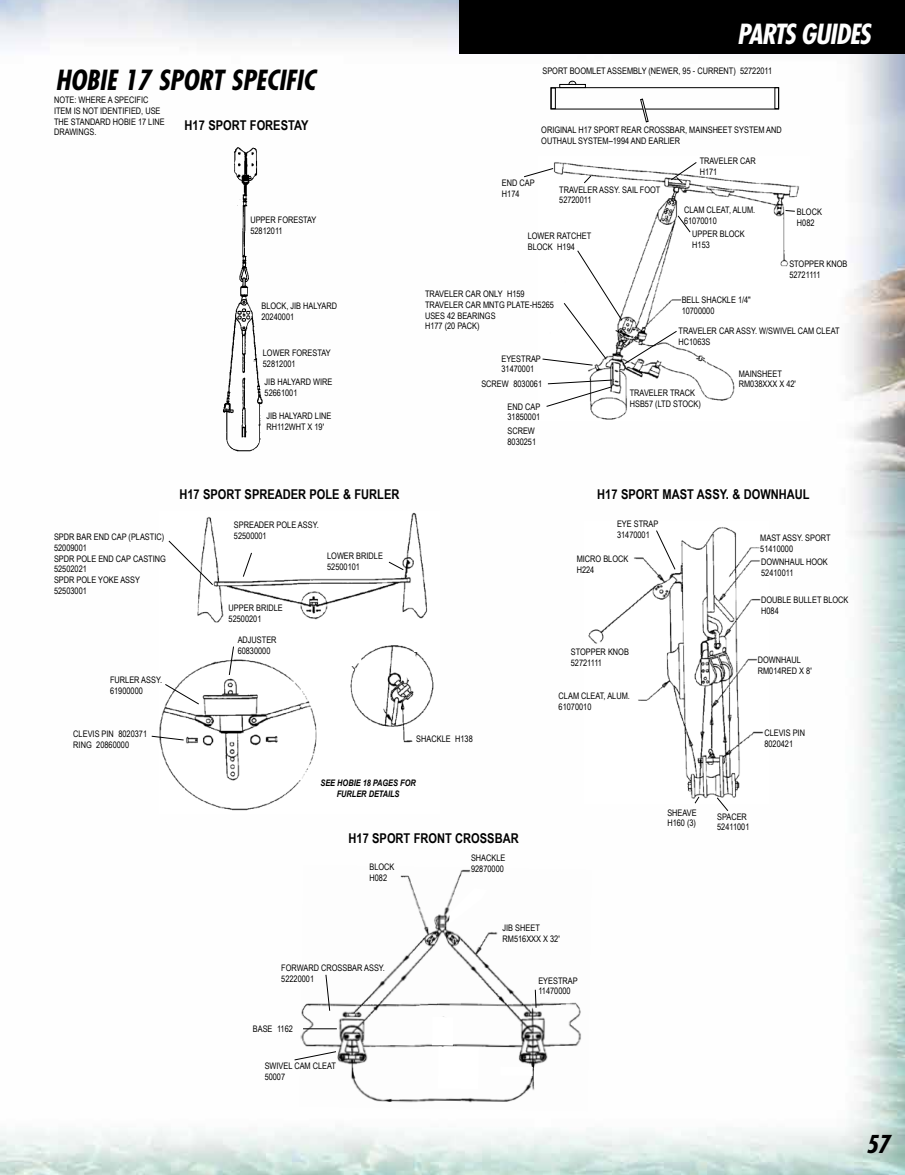
<style>
.page{position:relative;width:905px;height:1175px;background:#fff}
.page>*{position:absolute;margin:0;border:0;box-sizing:border-box;transform-origin:0 0}
.t1{font:italic 700 condensed 27px "Futura";color:#000}
.t2{font:italic 700 condensed 27px "Futura";letter-spacing:-.035em;color:#fff}
.t3{font:italic 700 condensed 24px "Futura";color:#000}
.t4{font:700 13.5px "Arial Narrow";color:#000}
.t5{font:9px/10.8px "Arial Narrow";color:#000}
.t6{font:italic 700 9px/10.8px "Arial Narrow";color:#000;text-align:center}
</style>
<div class="page">
<img style="left:0;top:0;width:904px;height:1174px">
<div style="left:459px;top:0;width:445px;height:54px;background:#000"></div>
<img style="left:299px;top:865px;width:292px;height:246px">
<svg style="left:448px;top:888px;width:39px;height:36px"></svg>
<svg style="left:432px;top:1016px;width:47px;height:73px"></svg>
<svg style="left:500px;top:1066px;width:32px;height:10px"></svg>
<img style="left:584px;top:521px;width:184px;height:282px">
<svg style="left:655px;top:529px;width:21px;height:41px"></svg>
<svg style="left:694px;top:796px;width:6px;height:8px"></svg>
<svg style="left:716px;top:796px;width:13px;height:16px"></svg>
<svg style="left:534px;top:989px;width:3px;height:19px"></svg>
<hr style="left:303px;top:1028px;width:34px;height:1px;background:#000">
<svg style="left:294px;top:1050px;width:43px;height:10px"></svg>
<svg style="left:325px;top:974px;width:5px;height:37px"></svg>
<img style="left:217px;top:144px;width:53px;height:317px">
<img style="left:538px;top:156px;width:271px;height:264px">
<svg style="left:523px;top:167px;width:31px;height:11px"></svg>
<svg style="left:583px;top:175px;width:9px;height:9px"></svg>
<svg style="left:784px;top:210px;width:11px;height:2px"></svg>
<svg style="left:677px;top:215px;width:14px;height:18px"></svg>
<svg style="left:670px;top:161px;width:27px;height:23px"></svg>
<svg style="left:545px;top:379px;width:67px;height:28px"></svg>
<svg style="left:541px;top:250px;width:136px;height:116px"></svg>
<div style="left:550px;top:87px;width:228px;height:22px;border:1px solid #000"></div>
<svg style="left:640px;top:99px;width:8px;height:23px"></svg>
<div style="left:551px;top:88px;width:4px;height:21px;border:1px solid #000"></div>
<div style="left:569px;top:81px;width:7px;height:6px;border:1px solid #000;border-radius:50%"></div>
<svg style="left:559px;top:84px;width:26px;height:4px"></svg>
<img style="left:160px;top:511px;width:280px;height:302px">
<svg style="left:168px;top:540px;width:46px;height:46px"></svg>
<svg style="left:242px;top:552px;width:10px;height:25px"></svg>
<svg style="left:388px;top:561px;width:16px;height:10px"></svg>
<svg style="left:164px;top:683px;width:36px;height:22px"></svg>
<svg style="left:151px;top:735px;width:33px;height:6px"></svg>
<svg style="left:354px;top:667px;width:29px;height:48px"></svg>
<div style="left:405px;top:652px;width:13px;height:30px;background:#fff;border-radius:50%"></div>
<div style="left:335px;top:659px;width:18px;height:6px;background:#fff"></div>
<div style="left:414px;top:646px;width:16px;height:6px;background:#fff"></div>
<svg style="left:228px;top:645px;width:6px;height:31px"></svg>
<h1 class="t1" style="left:56px;top:64px;width:261px">HOBIE 17 SPORT SPECIFIC</h1>
<p class="t5" style="left:54px;top:94px;width:112px">NOTE: WHERE A SPECIFIC<br>ITEM IS NOT IDENTIFIED, USE<br>THE STANDARD HOBIE 17 LINE<br>DRAWINGS.</p>
<h3 class="t4" style="left:185px;top:115px;width:125px">H17 SPORT FORESTAY</h3>
<p class="t5" style="left:250px;top:214px;width:68px">UPPER FORESTAY<br>52812011</p>
<p class="t5" style="left:261px;top:300px;width:77px">BLOCK, JIB HALYARD<br>20240001</p>
<p class="t5" style="left:263px;top:347px;width:69px">LOWER FORESTAY<br>52812001</p>
<p class="t5" style="left:264px;top:376px;width:69px">JIB HALYARD WIRE<br>52661001</p>
<p class="t5" style="left:266px;top:410px;width:66px">JIB HALYARD LINE<br>RH112WHT X 19'</p>
<h1 class="t2" style="left:737px;top:18px;width:135px">PARTS GUIDES</h1>
<p class="t5" style="left:542px;top:65px;width:231px">SPORT BOOMLET ASSEMBLY (NEWER, 95 - CURRENT) 52722011</p>
<p class="t5" style="left:541px;top:124px;width:242px">ORIGINAL H17 SPORT REAR CROSSBAR, MAINSHEET SYSTEM AND<br>OUTHAUL SYSTEM–1994 AND EARLIER</p>
<p class="t5" style="left:699px;top:155px;width:58px">TRAVELER CAR<br>H171</p>
<p class="t5" style="left:502px;top:177px;width:34px">END CAP<br>H174</p>
<p class="t5" style="left:559px;top:184px;width:103px">TRAVELER ASSY. SAIL FOOT<br>52720011</p>
<p class="t5" style="left:527px;top:230px;width:65px">LOWER RATCHET<br>BLOCK H194</p>
<p class="t5" style="left:425px;top:288px;width:130px">TRAVELER CAR ONLY H159<br>TRAVELER CAR MNTG PLATE-H5265<br>USES 42 BEARINGS<br>H177 (20 PACK)</p>
<p class="t5" style="left:501px;top:352px;width:41px">EYESTRAP<br>31470001</p>
<p class="t5" style="left:481px;top:378px;width:62px">SCREW 8030061</p>
<p class="t5" style="left:507px;top:400px;width:34px">END CAP<br>31850001</p>
<p class="t5" style="left:507px;top:425px;width:30px">SCREW<br>8030251</p>
<p class="t5" style="left:684px;top:204px;width:73px">CLAM CLEAT, ALUM.<br>61070010</p>
<p class="t5" style="left:796px;top:206px;width:27px">BLOCK<br>H082</p>
<p class="t5" style="left:692px;top:228px;width:54px">UPPER BLOCK<br>H153</p>
<p class="t5" style="left:789px;top:258px;width:60px">STOPPER KNOB<br>52721111</p>
<p class="t5" style="left:681px;top:294px;width:71px">BELL SHACKLE 1/4"<br>10700000</p>
<p class="t5" style="left:678px;top:325px;width:162px">TRAVELER CAR ASSY. W/SWIVEL CAM CLEAT<br>HC1063S</p>
<p class="t5" style="left:738px;top:367px;width:59px">MAINSHEET<br>RM038XXX X 42'</p>
<p class="t5" style="left:629px;top:387px;width:73px">TRAVELER TRACK<br>HSB57 (LTD STOCK)</p>
<h3 class="t4" style="left:179px;top:484px;width:221px">H17 SPORT SPREADER POLE &amp; FURLER</h3>
<p class="t5" style="left:234px;top:519px;width:86px">SPREADER POLE ASSY.</p>
<p class="t5" style="left:54px;top:531px;width:112px">SPDR BAR END CAP (PLASTIC)</p>
<p class="t5" style="left:234px;top:530px;width:34px">52500001</p>
<p class="t5" style="left:54px;top:542px;width:113px">52009001<br>SPDR POLE END CAP CASTING<br>52502021<br>SPDR POLE YOKE ASSY<br>52503001</p>
<p class="t5" style="left:327px;top:550px;width:57px">LOWER BRIDLE<br>52500101</p>
<p class="t5" style="left:229px;top:602px;width:56px">UPPER BRIDLE<br>52500201</p>
<p class="t5" style="left:238px;top:634px;width:40px">ADJUSTER<br>60830000</p>
<p class="t5" style="left:110px;top:674px;width:53px">FURLER ASSY.<br>61900000</p>
<p class="t5" style="left:73px;top:728px;width:75px">CLEVIS PIN 8020371<br>RING 20860000</p>
<p class="t5" style="left:416px;top:733px;width:58px">SHACKLE H138</p>
<p class="t6" style="left:320px;top:777px;width:97px">SEE HOBIE 18 PAGES FOR<br>FURLER DETAILS</p>
<h3 class="t4" style="left:348px;top:827px;width:172px">H17 SPORT FRONT CROSSBAR</h3>
<p class="t5" style="left:369px;top:861px;width:27px">BLOCK<br>H082</p>
<p class="t5" style="left:471px;top:852px;width:36px">SHACKLE<br>92870000</p>
<h3 class="t4" style="left:597px;top:484px;width:214px">H17 SPORT MAST ASSY. &amp; DOWNHAUL</h3>
<p class="t5" style="left:617px;top:518px;width:43px">EYE STRAP<br>31470001</p>
<p class="t5" style="left:576px;top:553px;width:53px">MICRO BLOCK<br>H224</p>
<p class="t5" style="left:760px;top:532px;width:72px">MAST ASSY. SPORT<br>51410000</p>
<p class="t5" style="left:761px;top:556px;width:68px">DOWNHAUL HOOK<br>52410011</p>
<p class="t5" style="left:571px;top:646px;width:60px">STOPPER KNOB<br>52721111</p>
<p class="t5" style="left:558px;top:690px;width:73px">CLAM CLEAT, ALUM.<br>61070010</p>
<p class="t5" style="left:761px;top:594px;width:89px">DOUBLE BULLET BLOCK<br>H084</p>
<p class="t5" style="left:757px;top:654px;width:55px">DOWNHAUL<br>RM014RED X 8'</p>
<p class="t5" style="left:764px;top:727px;width:42px">CLEVIS PIN<br>8020421</p>
<p class="t5" style="left:667px;top:806px;width:31px">SHEAVE<br>H160 (3)</p>
<p class="t5" style="left:717px;top:810px;width:34px">SPACER<br>52411001</p>
<p class="t5" style="left:281px;top:962px;width:105px">FORWARD CROSSBAR ASSY.<br>52220001</p>
<p class="t5" style="left:253px;top:1023px;width:42px">BASE 1162</p>
<p class="t5" style="left:265px;top:1060px;width:73px">SWIVEL CAM CLEAT<br>50007</p>
<p class="t5" style="left:502px;top:922px;width:59px">JIB SHEET<br>RM516XXX X 32'</p>
<p class="t5" style="left:538px;top:974px;width:41px">EYESTRAP<br>11470000</p>
<h2 class="t3" style="left:866px;top:1129px;width:25px">57</h2>
</div>
